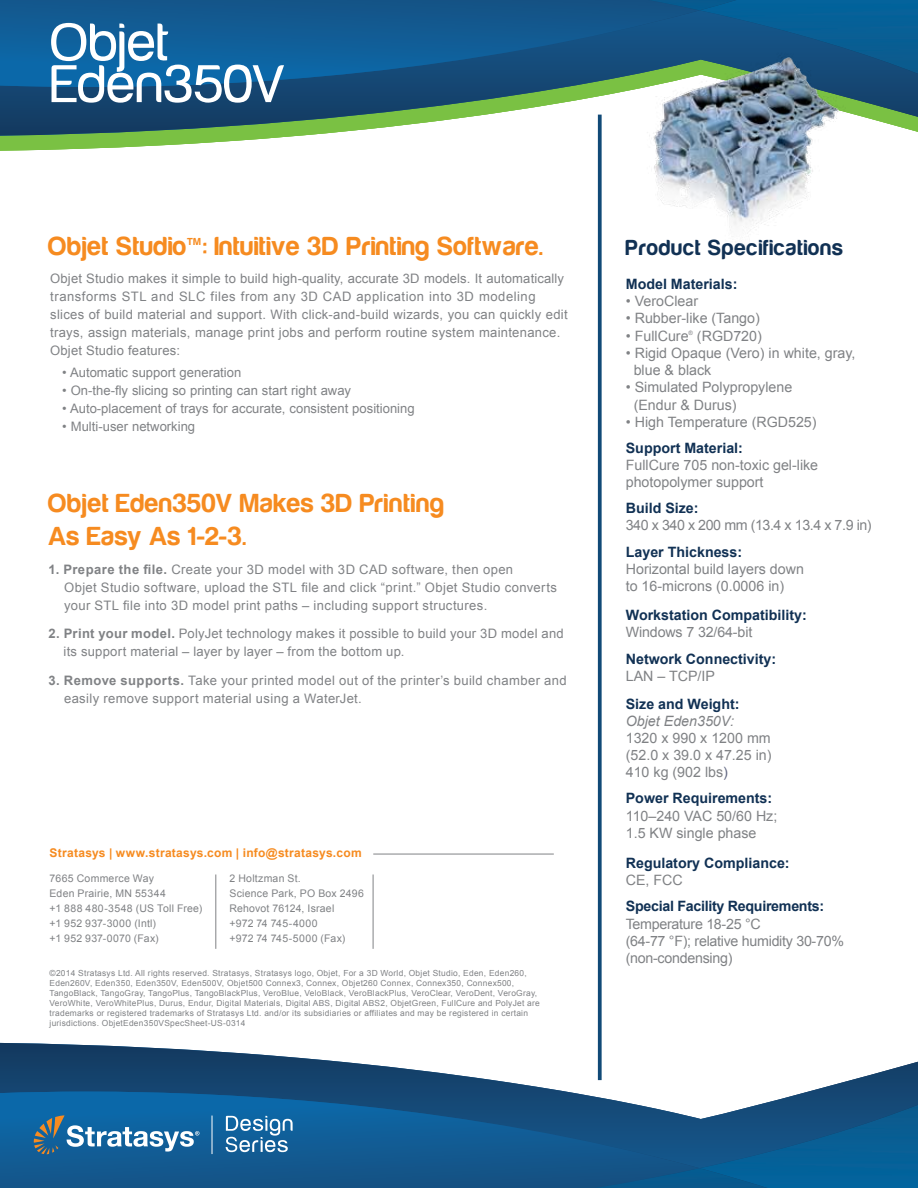
<style>
.page{position:relative;width:918px;height:1188px;background:#fff}
.page>*{position:absolute;margin:0;border:0;box-sizing:border-box;transform-origin:0 0}
.t1{font:54.75px/41.7px "Harabara Normal";letter-spacing:-.045em;color:#fff}
.t2{font:27px/32.2px "Harabara";letter-spacing:.03em;color:#f68b20}
.t3{font:22.5px "Harabara";letter-spacing:.05em;color:#113154}
.t4{font:14.25px/17.1px "Arial";color:#808285}
.t5{font:700 14.25px "Arial";color:#113154}
.t6{font:14.25px/17.1px "Arial";letter-spacing:-.02em;color:#808285}
.t7{font:14.25px "Arial";letter-spacing:-.03em;color:#808285}
.t8{font:700 14.25px "Arial";letter-spacing:-.02em;color:#113154}
.t9{font:italic 14.25px "Arial";color:#808285}
.t10{font:13.05px/18px "Arial";letter-spacing:.02em;color:#808285}
.t11{font:13.05px "Arial";color:#808285}
.t12{font:700 12px "Arial";letter-spacing:.025em;color:#f68b20}
.t13{font:10.5px/15px "Arial";letter-spacing:.02em;color:#808285}
.t14{font:10.5px "Harabara";color:#f68b20}
.t15{font:8.4px/9.9px "Arial";letter-spacing:.03em;color:#808285}
.t16{font:6px "Arial";color:#808285}
.s1{font-weight:700}
.s2{color:#626883}
</style>
<div class="page">
<svg style="left:0;top:1043px;width:918px;height:62px"></svg>
<svg style="left:0;top:1092px;width:700px;height:96px;background:#185c90"></svg>
<img style="left:700px;top:1105px;width:218px;height:83px">
<img style="left:595px;top:1168px;width:172px;height:20px">
<svg style="left:0;top:136px;width:598px;height:15px"></svg>
<svg style="left:0;top:74px;width:918px;height:62px"></svg>
<svg style="left:0;top:0;width:700px;height:87px;background:#125a90"></svg>
<img style="left:700px;top:0;width:218px;height:74px">
<img style="left:648px;top:0;width:88px;height:10px">
<hr style="left:373px;top:854px;width:181px;height:1px;background:#808285">
<svg style="left:226px;top:1116px;width:67px;height:36px;background:#548db7"></svg>
<hr style="left:212px;top:1116px;width:1px;height:38px;background:#fff">
<svg style="left:34px;top:1115px;width:165px;height:39px;background:#4580aa"></svg>
<svg style="left:598px;top:115px;width:4px;height:965px;background:#265a83"></svg>
<hr style="left:216px;top:874px;width:1px;height:75px;background:#808285">
<hr style="left:373px;top:874px;width:1px;height:75px;background:#808285">
<img style="left:638px;top:44px;width:209px;height:202px">
<h1 class="t1" style="left:49px;top:24px;width:240px">Objet<br>Eden350V</h1>
<h2 class="t2" style="left:49px;top:230px;width:139px">Objet Studio</h2>
<p class="t14" style="left:187px;top:236px;width:15px">TM</p>
<h2 class="t2" style="left:204px;top:230px;width:340px">: Intuitive 3D Printing Software.</h2>
<p class="t10" style="left:50px;top:269px;width:519px">Objet Studio makes it simple to build high-quality, accurate 3D models. It automatically transforms STL and SLC files from any 3D CAD application into 3D modeling slices of build material and support. With click-and-build wizards, you can quickly edit trays, assign materials, manage print jobs and perform routine system maintenance.<br>Objet Studio features:</p>
<p class="t11" style="left:62px;top:364px;width:181px">• Automatic support generation</p>
<p class="t11" style="left:62px;top:382px;width:290px">• On-the-fly slicing so printing can start right away</p>
<p class="t11" style="left:62px;top:400px;width:354px">• Auto-placement of trays for accurate, consistent positioning</p>
<p class="t11" style="left:62px;top:418px;width:134px">• Multi-user networking</p>
<h2 class="t2" style="left:49px;top:488px;width:397px">Objet Eden350V Makes 3D Printing<br>As Easy As 1-2-3.</h2>
<p class="t10" style="left:64px;top:560px;width:494px;text-indent:-16px"><span class="s1">1. Prepare the file.</span> Create your 3D model with 3D CAD software, then open<br>Objet Studio software, upload the STL file and click “print.” Objet Studio converts your STL file into 3D model print paths – including support structures.</p>
<p class="t10" style="left:64px;top:625px;width:502px;text-indent:-15px"><span class="s1">2. Print your model.</span> PolyJet technology makes it possible to build your 3D model and its support material – layer by layer – from the bottom up.</p>
<p class="t10" style="left:64px;top:672px;width:504px;text-indent:-16px"><span class="s1">3. Remove supports.</span> Take your printed model out of the printer’s build chamber and easily remove support material using a WaterJet.</p>
<p class="t12" style="left:50px;top:846px;width:314px">Stratasys | www.stratasys.com | info@stratasys.com</p>
<p class="t13" style="left:50px;top:871px;width:154px">7665 Commerce Way<br>Eden Prairie, MN 55344<br>+1 888 480-3548 (US Toll Free) +1 952 937-3000 (Intl)<br>+1 952 937-0070 (Fax)</p>
<p class="t13" style="left:229px;top:871px;width:136px">2 Holtzman St.<br>Science Park, PO Box 2496<br>Rehovot 76124, Israel<br>+972 74 745-4000<br>+972 74 745-5000 (Fax)</p>
<p class="t15" style="left:50px;top:969px;width:492px">©2014 Stratasys Ltd. All rights reserved. Stratasys, Stratasys logo, Objet, For a 3D World, Objet Studio, Eden, Eden260, Eden260V, Eden350, Eden350V, Eden500V, Objet500 Connex3, Connex, Objet260 Connex, Connex350, Connex500, TangoBlack, TangoGray, TangoPlus, TangoBlackPlus, VeroBlue, VeloBlack, VeroBlackPlus, VeroClear, VeroDent, VeroGray, VeroWhite, VeroWhitePlus, Durus, Endur, Digital Materials, Digital ABS, Digital ABS2, ObjetGreen, FullCure and PolyJet are trademarks or registered trademarks of Stratasys Ltd. and/or its subsidiaries or affiliates and may be registered in certain jurisdictions. ObjetEden350VSpecSheet-US-0314</p>
<h3 class="t3" style="left:626px;top:235px;width:219px">Product Specifications</h3>
<p class="t5" style="left:626px;top:276px;width:113px">Model Materials:</p>
<p class="t4" style="left:626px;top:293px;width:74px">• VeroClear</p>
<p class="t4" style="left:626px;top:310px;width:136px">• Rubber-like (Tango)</p>
<p class="t4" style="left:626px;top:327px;width:64px">• FullCure</p>
<p class="t16" style="left:689px;top:329px;width:6px">®</p>
<p class="t4" style="left:697px;top:327px;width:66px">(RGD720)</p>
<p class="t4" style="left:634px;top:344px;width:223px;text-indent:-8px">• Rigid Opaque (Vero) in white, gray, blue &amp; black</p>
<p class="t4" style="left:634px;top:379px;width:160px;text-indent:-8px">• Simulated Polypropylene (Endur &amp; Durus)</p>
<p class="t4" style="left:626px;top:413px;width:192px">• High Temperature (RGD525)</p>
<p class="t5" style="left:626px;top:440px;width:119px">Support Material:</p>
<p class="t4" style="left:626px;top:457px;width:194px">FullCure 705 non-toxic gel-like photopolymer support</p>
<p class="t5" style="left:626px;top:500px;width:74px">Build Size:</p>
<p class="t7" style="left:626px;top:516px;width:247px">340 x 340 x 200 mm (13.4 x 13.4 x 7.9 in)</p>
<p class="t5" style="left:626px;top:544px;width:118px">Layer Thickness:</p>
<p class="t4" style="left:626px;top:560px;width:180px">Horizontal build layers down to 16-microns (0.0006 in)</p>
<p class="t5" style="left:626px;top:607px;width:183px">Workstation Compatibility:</p>
<p class="t4" style="left:626px;top:623px;width:128px">Windows 7 32/64-bit</p>
<p class="t5" style="left:626px;top:651px;width:152px">Network Connectivity:</p>
<p class="t4" style="left:626px;top:668px;width:91px">LAN – TCP/IP</p>
<p class="t5" style="left:626px;top:696px;width:115px">Size and Weight:</p>
<p class="t9" style="left:626px;top:712px;width:110px">Objet Eden350V:</p>
<p class="t4" style="left:626px;top:730px;width:147px;text-align:justify">1320 x 990 x 1200 mm (52.0 x 39.0 x 47.25 in)<br>410 kg (902 lbs<span class="s2">)</span></p>
<p class="t5" style="left:626px;top:790px;width:148px">Power Requirements:</p>
<p class="t4" style="left:626px;top:807px;width:153px">110–240 VAC 50/60 Hz;<br>1.5 KW single phase</p>
<p class="t5" style="left:626px;top:855px;width:165px">Regulatory Compliance:</p>
<p class="t4" style="left:626px;top:872px;width:58px">CE, FCC</p>
<p class="t8" style="left:626px;top:898px;width:200px">Special Facility Requirements:</p>
<p class="t6" style="left:626px;top:915px;width:220px">Temperature 18-25 °C<br>(64-77 °F); relative humidity 30-70% (non-condensing)</p>
</div>
